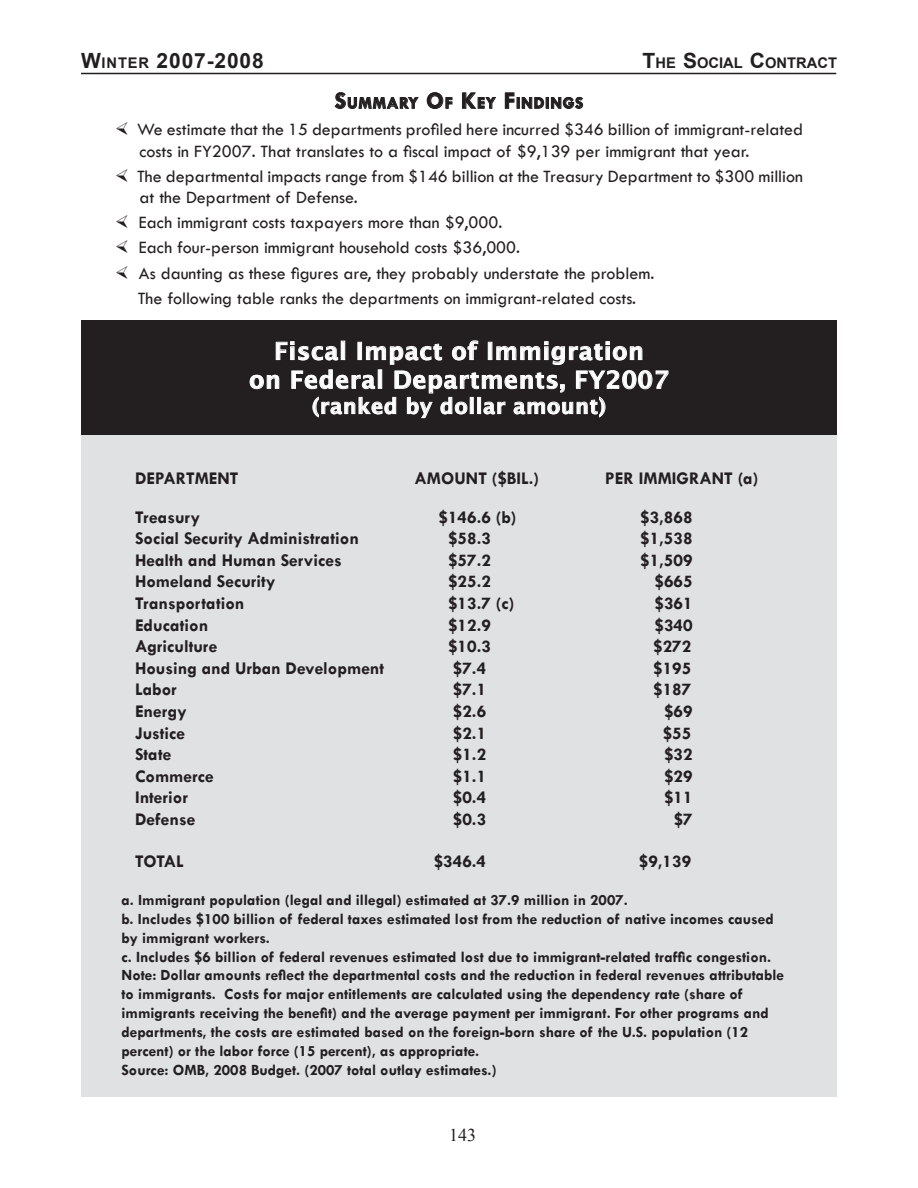
<style>
.page{position:relative;width:918px;height:1188px;background:#fff}
.page>*{position:absolute;margin:0;border:0;box-sizing:border-box;transform-origin:0 0}
.t1{font:600 24px "Lucida Sans";letter-spacing:.025em;color:#fff}
.t2{font:600 21px "Lucida Sans";letter-spacing:.025em;color:#fff}
.t3{font:700 21px "Arial";letter-spacing:.04em;color:#231f20}
.Standard_Paragraph_S{font:18px/21.6px "Tw Cen";color:#231f20}
.t4{font:700 18px "Tw Cen";color:#231f20}
.t5{font:18px "Times New Roman";color:#231f20}
.Standard_Paragraph_S-2{font:700 16.8px "Tw Cen";letter-spacing:.05em;color:#231f20}
.t6{font:700 15.75px/18.9px "Tw Cen";color:#231f20}
.t7{font:700 14.7px "Arial";color:#231f20}
.s1{font-size:14.7px}
.s2{font-size:21px}
.s3{font-size:24px}
</style>
<div class="page">
<hr style="left:81px;top:73px;width:755px;height:1px;background:#231f20">
<svg style="left:335px;top:92px;width:84px;height:17px"></svg>
<svg style="left:427px;top:92px;width:26px;height:17px"></svg>
<svg style="left:462px;top:92px;width:34px;height:17px"></svg>
<svg style="left:505px;top:92px;width:78px;height:17px"></svg>
<div style="left:81px;top:320px;width:756px;height:116px;background:#231f20"></div>
<svg style="left:249px;top:340px;width:420px;height:79px"></svg>
<div style="left:81px;top:435px;width:756px;height:661px;background:#e0e1e3"></div>
<p class="t3" style="left:81px;top:47px;width:184px">W<span class="s1">INTER</span> 2007-2008</p>
<p class="t7" style="left:643px;top:53px;width:196px"><span class="s2">T</span>HE <span class="s2">S</span>OCIAL <span class="s2">C</span>ONTRACT</p>
<p class="Standard_Paragraph_S-2" style="left:335px;top:93px;width:249px"><span class="s3">S</span>UMMARY <span class="s3">O</span>F <span class="s3">K</span>EY <span class="s3">F</span> INDINGS</p>
<p class="Standard_Paragraph_S" style="left:137px;top:118px;width:667px">We estimate that the 15 departments profiled here incurred $346 billion of immigrant-related costs in FY2007. That translates to a fiscal impact of $9,139 per immigrant that year.</p>
<p class="Standard_Paragraph_S" style="left:137px;top:165px;width:667px">The departmental impacts range from $146 billion at the Treasury Department to $300 million at the Department of Defense.</p>
<p class="Standard_Paragraph_S" style="left:139px;top:212px;width:365px">Each immigrant costs taxpayers more than $9,000.</p>
<p class="Standard_Paragraph_S" style="left:139px;top:237px;width:383px">Each four-person immigrant household costs $36,000.</p>
<p class="Standard_Paragraph_S" style="left:139px;top:262px;width:517px">As daunting as these figures are, they probably understate the problem.</p>
<p class="Standard_Paragraph_S" style="left:138px;top:287px;width:500px">The following table ranks the departments on immigrant-related costs.</p>
<p class="t1" style="left:274px;top:337px;width:371px">Fiscal Impact of Immigration</p>
<p class="t1" style="left:249px;top:366px;width:421px">on Federal Departments, FY2007</p>
<p class="t2" style="left:312px;top:394px;width:296px">(ranked by dollar amount)</p>
<p class="t4" style="left:135px;top:467px;width:105px">DEPARTMENT</p>
<p class="t4" style="left:415px;top:467px;width:126px">AMOUNT ($BIL.)</p>
<p class="t4" style="left:605px;top:467px;width:155px">PER IMMIGRANT (a)</p>
<p class="t4" style="left:135px;top:506px;width:67px">Treasury</p>
<p class="t4" style="left:439px;top:506px;width:80px">$146.6 (b)</p>
<p class="t4" style="left:640px;top:506px;width:54px">$3,868</p>
<p class="t4" style="left:135px;top:528px;width:225px">Social Security Administration</p>
<p class="t4" style="left:448px;top:528px;width:44px">$58.3</p>
<p class="t4" style="left:640px;top:528px;width:54px">$1,538</p>
<p class="t4" style="left:135px;top:549px;width:208px">Health and Human Services</p>
<p class="t4" style="left:448px;top:549px;width:44px">$57.2</p>
<p class="t4" style="left:640px;top:549px;width:54px">$1,509</p>
<p class="t4" style="left:135px;top:571px;width:142px">Homeland Security</p>
<p class="t4" style="left:448px;top:571px;width:44px">$25.2</p>
<p class="t4" style="left:655px;top:571px;width:40px">$665</p>
<p class="t4" style="left:135px;top:593px;width:111px">Transportation</p>
<p class="t4" style="left:448px;top:593px;width:68px">$13.7 (c)</p>
<p class="t4" style="left:655px;top:593px;width:40px">$361</p>
<p class="t4" style="left:135px;top:614px;width:75px">Education</p>
<p class="t4" style="left:448px;top:614px;width:44px">$12.9</p>
<p class="t4" style="left:655px;top:614px;width:40px">$340</p>
<p class="t4" style="left:135px;top:636px;width:84px">Agriculture</p>
<p class="t4" style="left:448px;top:636px;width:44px">$10.3</p>
<p class="t4" style="left:653px;top:636px;width:40px">$272</p>
<p class="t4" style="left:135px;top:657px;width:251px">Housing and Urban Development</p>
<p class="t4" style="left:453px;top:657px;width:35px">$7.4</p>
<p class="t4" style="left:653px;top:657px;width:40px">$195</p>
<p class="t4" style="left:135px;top:679px;width:43px">Labor</p>
<p class="t4" style="left:453px;top:679px;width:35px">$7.1</p>
<p class="t4" style="left:653px;top:679px;width:40px">$187</p>
<p class="t4" style="left:135px;top:701px;width:53px">Energy</p>
<p class="t4" style="left:453px;top:701px;width:35px">$2.6</p>
<p class="t4" style="left:664px;top:701px;width:30px">$69</p>
<p class="t4" style="left:135px;top:722px;width:52px">Justice</p>
<p class="t4" style="left:453px;top:722px;width:35px">$2.1</p>
<p class="t4" style="left:663px;top:722px;width:30px">$55</p>
<p class="t4" style="left:135px;top:744px;width:38px">State</p>
<p class="t4" style="left:453px;top:744px;width:35px">$1.2</p>
<p class="t4" style="left:664px;top:744px;width:30px">$32</p>
<p class="t4" style="left:135px;top:765px;width:80px">Commerce</p>
<p class="t4" style="left:453px;top:765px;width:35px">$1.1</p>
<p class="t4" style="left:664px;top:765px;width:30px">$29</p>
<p class="t4" style="left:135px;top:787px;width:55px">Interior</p>
<p class="t4" style="left:453px;top:787px;width:35px">$0.4</p>
<p class="t4" style="left:664px;top:787px;width:30px">$11</p>
<p class="t4" style="left:135px;top:809px;width:62px">Defense</p>
<p class="t4" style="left:453px;top:809px;width:35px">$0.3</p>
<p class="t4" style="left:674px;top:809px;width:21px">$7</p>
<p class="t4" style="left:135px;top:850px;width:51px">TOTAL</p>
<p class="t4" style="left:434px;top:850px;width:54px">$346.4</p>
<p class="t4" style="left:639px;top:850px;width:54px">$9,139</p>
<p class="t6" style="left:122px;top:890px;width:508px">a. Immigrant population (legal and illegal) estimated at 37.9 million in 2007.</p>
<p class="t6" style="left:122px;top:909px;width:654px">b. Includes $100 billion of federal taxes estimated lost from the reduction of native incomes caused by immigrant workers.</p>
<p class="t6" style="left:122px;top:947px;width:651px">c. Includes $6 billion of federal revenues estimated lost due to immigrant-related traffic congestion.</p>
<p class="t6" style="left:122px;top:966px;width:664px">Note: Dollar amounts reflect the departmental costs and the reduction in federal revenues attributable to immigrants. Costs for major entitlements are calculated using the dependency rate (share of immigrants receiving the benefit) and the average payment per immigrant. For other programs and departments, the costs are estimated based on the foreign-born share of the U.S. population (12 percent) or the labor force (15 percent), as appropriate.</p>
<p class="t6" style="left:122px;top:1060px;width:377px">Source: OMB, 2008 Budget. (2007 total outlay estimates.)</p>
<p class="t5" style="left:449px;top:1123px;width:28px">143</p>
</div>
